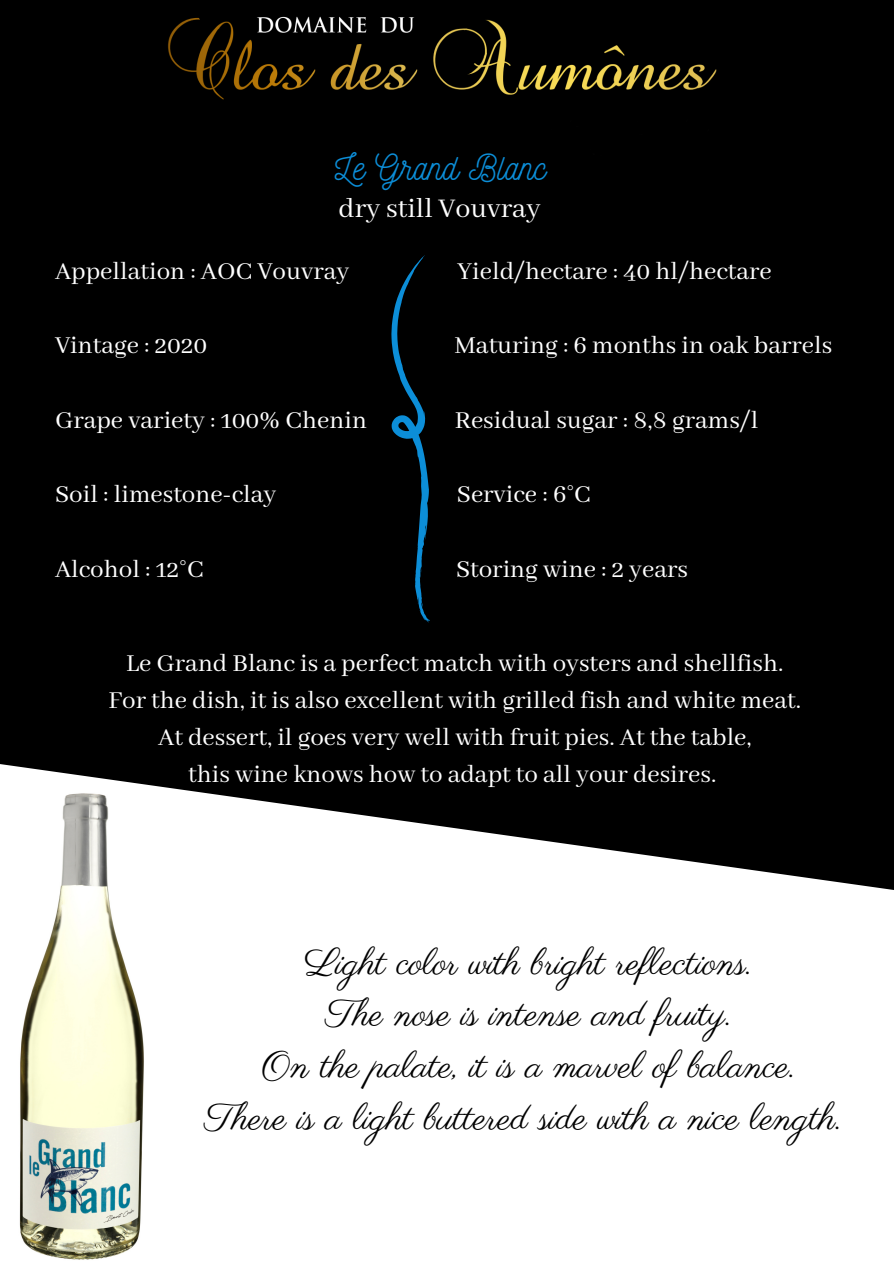
<style>
.page{position:relative;width:894px;height:1264px;background:#fff}
.page>*{position:absolute;margin:0;border:0;box-sizing:border-box;transform-origin:0 0}
.t1{font:37.5px "Parisienne";color:#000}
.t2{font:36px "Nickainley";color:#0c8ed8}
.t3{font:30px "Abhaya Libre";color:#fff}
.t4{font:27px "Abhaya Libre";color:#fff}
</style>
<div class="page">
<div style="left:0;top:0;width:893px;height:890px;background:#000"></div>
<img style="left:130px;top:0;width:634px;height:155px">
<svg style="left:391px;top:254px;width:39px;height:368px;background:#021825"></svg>
<img style="left:15px;top:786px;width:131px;height:474px">
<p class="t2" style="left:335px;top:144px;width:212px">Le Grand Blanc</p>
<p class="t3" style="left:338px;top:191px;width:203px">dry still Vouvray</p>
<p class="t4" style="left:55px;top:256px;width:295px">Appellation : AOC Vouvray</p>
<p class="t4" style="left:457px;top:256px;width:315px">Yield/hectare : 40 hl/hectare</p>
<p class="t4" style="left:55px;top:331px;width:154px">Vintage : 2020</p>
<p class="t4" style="left:454px;top:331px;width:379px">Maturing : 6 months in oak barrels</p>
<p class="t4" style="left:55px;top:405px;width:313px">Grape variety : 100% Chenin</p>
<p class="t4" style="left:455px;top:405px;width:305px">Residual sugar : 8,8 grams/l</p>
<p class="t4" style="left:55px;top:479px;width:223px">Soil : limestone-clay</p>
<p class="t4" style="left:456px;top:479px;width:135px">Service : 6°C</p>
<p class="t4" style="left:55px;top:554px;width:150px">Alcohol : 12°C</p>
<p class="t4" style="left:456px;top:554px;width:233px">Storing wine : 2 years</p>
<p class="t4" style="left:126px;top:648px;width:658px">Le Grand Blanc is a perfect match with oysters and shellfish.</p>
<p class="t4" style="left:108px;top:685px;width:693px">For the dish, it is also excellent with grilled fish and white meat.</p>
<p class="t4" style="left:158px;top:722px;width:594px">At dessert, il goes very well with fruit pies. At the table,</p>
<p class="t4" style="left:188px;top:759px;width:529px">this wine knows how to adapt to all your desires.</p>
<p class="t1" style="left:305px;top:939px;width:449px">Light color with bright reflections.</p>
<p class="t1" style="left:325px;top:991px;width:408px">The nose is intense and fruity.</p>
<p class="t1" style="left:261px;top:1042px;width:535px">On the palate, it is a marvel of balance.</p>
<p class="t1" style="left:204px;top:1094px;width:638px">There is a light buttered side with a nice length.</p>
</div>
